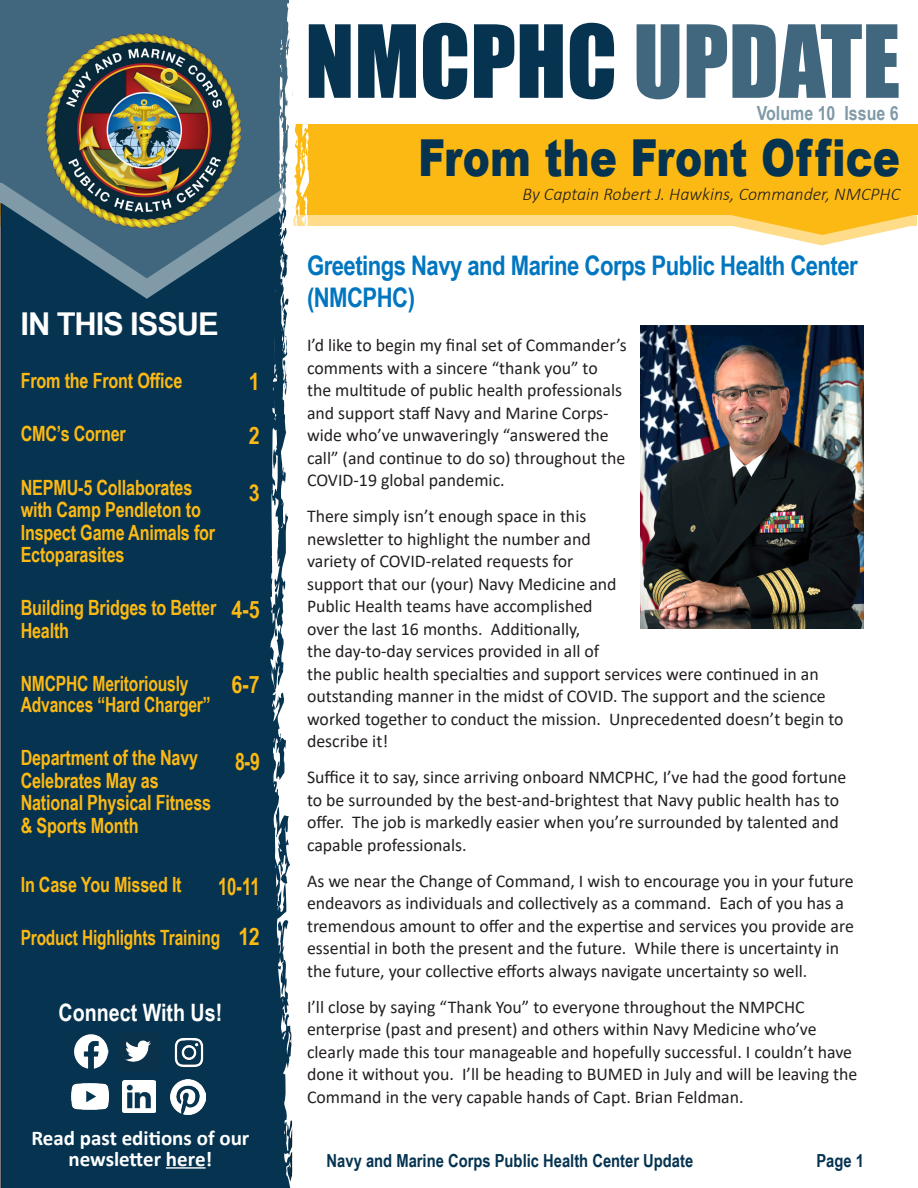
<style>
.page{position:relative;width:918px;height:1188px;background:#fff}
.page>*{position:absolute;margin:0;border:0;box-sizing:border-box;transform-origin:0 0}
.t1{font:93px "Impact";color:#053350}
.t2{font:900 51px "Arial";color:#053350;scale:.8 1}
.t3{font:700 31.5px "Arial Narrow";letter-spacing:-.03em;color:#fff;scale:1.2 1}
.t4{font:700 27px/32.4px "Arial Narrow";letter-spacing:-.02em;color:#0076c0}
.t5{font:700 24px "Arial Narrow";color:#fff}
.t6{font:700 24px "Arial Narrow";color:#fdb913}
.t7{font:700 24px/49.5px "Arial Narrow";color:#fdb913;text-align:right;scale:.85 1}
.t8{font:700 24px "Arial Narrow";color:#fdb913;scale:.9 1}
.t9{font:700 23.25px "Arial Narrow";color:#fdb913}
.t10{font:700 21px/22.5px "Arial Narrow";letter-spacing:-.01em;color:#fdb913;scale:.94 1}
.t11{font:700 21px/21px "Arial Narrow";letter-spacing:-.01em;color:#fdb913;scale:.91 1}
.t12{font:700 21px/21px "Calibri";color:#fff;text-align:center}
.t13{font:700 21px "Arial Narrow";letter-spacing:-.01em;color:#fdb913;scale:.9 1}
.t14{font:700 19.5px "Arial Narrow";color:#809aa8}
.t15{font:18px/22.5px "Calibri";color:#231f20}
.t16{font:700 18px "Arial Narrow";color:#053350}
.t17{font:italic 300 18px "Calibri";color:#231f20}
.s1{color:#40677d}
</style>
<div class="page">
<div style="left:0;top:135px;width:917px;height:91px;background:#fedc89"></div>
<div style="left:0;top:124px;width:918px;height:91px;background:#fdb913"></div>
<svg style="left:731px;top:215px;width:182px;height:30px"></svg>
<div style="left:0;top:299px;width:269px;height:889px;background:#053350"></div>
<svg style="left:0;top:278px;width:269px;height:21px;background:#133f5a"></svg>
<svg style="left:0;top:0;width:270px;height:278px;background:#3c6379"></svg>
<img style="left:46px;top:34px;width:194px;height:193px">
<svg style="left:269px;top:236px;width:24px;height:952px;fill:#053350"></svg>
<svg style="left:282px;top:1031px;width:9px;height:24px"></svg>
<svg style="left:282px;top:995px;width:4px;height:8px"></svg>
<svg style="left:275px;top:863px;width:4px;height:33px"></svg>
<svg style="left:279px;top:841px;width:8px;height:13px"></svg>
<svg style="left:277px;top:764px;width:2px;height:10px"></svg>
<svg style="left:274px;top:738px;width:6px;height:5px"></svg>
<svg style="left:270px;top:0;width:39px;height:722px"></svg>
<hr style="left:166px;top:1167px;width:40px;height:2px;background:#fff">
<img style="left:72px;top:1084px;width:37px;height:26px">
<img style="left:123px;top:1080px;width:32px;height:32px">
<img style="left:171px;top:1080px;width:35px;height:34px">
<img style="left:73px;top:1033px;width:36px;height:36px">
<img style="left:118px;top:1032px;width:41px;height:39px">
<img style="left:168px;top:1032px;width:42px;height:39px">
<img style="left:640px;top:325px;width:224px;height:304px">
<h3 class="t3" style="left:21px;top:300px;width:167px">IN THIS ISSUE</h3>
<p class="t10" style="left:21px;top:369px;width:174px">From the Front Office</p>
<p class="t10" style="left:21px;top:422px;width:113px">CMC’s Corner</p>
<p class="t10" style="left:21px;top:475px;width:209px">NEPMU-5 Collaborates with Camp Pendleton to<br>Inspect Game Animals for<br>Ectoparasites</p>
<p class="t10" style="left:21px;top:596px;width:210px">Building Bridges to Better<br>Health</p>
<p class="t11" style="left:21px;top:672px;width:210px">NMCPHC Meritoriously<br>Advances “Hard Charger”</p>
<p class="t10" style="left:21px;top:746px;width:204px">Department of the Navy<br>Celebrates May as<br>National Physical Fitness &amp; Sports Month</p>
<p class="t10" style="left:21px;top:873px;width:173px">In Case You Missed It</p>
<p class="t13" style="left:21px;top:922px;width:223px">Product Highlights Training</p>
<p class="t6" style="left:249px;top:364px;width:12px">1</p>
<p class="t6" style="left:249px;top:418px;width:12px">2</p>
<p class="t9" style="left:249px;top:476px;width:12px">3</p>
<p class="t6" style="left:231px;top:592px;width:30px">4-5</p>
<p class="t6" style="left:231px;top:667px;width:30px">6-7</p>
<p class="t8" style="left:235px;top:743px;width:29px">8-9</p>
<p class="t7" style="left:218px;top:861px;width:51px">10-11<br>12</p>
<h3 class="t5" style="left:59px;top:994px;width:165px">Connect With Us!</h3>
<p class="t12" style="left:31px;top:1127px;width:219px">Read past editions of our newsletter here!</p>
<h1 class="t1" style="left:305px;top:-11px;width:597px">NMCPHC <span class="s1">UPDATE</span></h1>
<p class="t14" style="left:757px;top:98px;width:143px">Volume 10 Issue 6</p>
<h2 class="t2" style="left:418px;top:121px;width:604px">From the Front Office</h2>
<p class="t17" style="left:523px;top:183px;width:379px">By Captain Robert J. Hawkins, Commander, NMCPHC</p>
<p class="t4" style="left:307px;top:248px;width:552px">Greetings Navy and Marine Corps Public Health Center (NMCPHC)</p>
<p class="t15" style="left:307px;top:334px;width:321px">I’d like to begin my final set of Commander’s comments with a sincere “thank you” to<br>the multitude of public health professionals and support staff Navy and Marine Corps&shy;wide who’ve unwaveringly “answered the call” (and continue to do so) throughout the COVID-19 global pandemic.</p>
<p class="t15" style="left:307px;top:505px;width:538px">There simply isn’t enough space in this<br>newsletter to highlight the number and<br>variety of COVID-related requests for<br>support that our (your) Navy Medicine and<br>Public Health teams have accomplished<br>over the last 16 months. Additionally,<br>the day-to-day services provided in all of<br>the public health specialties and support services were continued in an outstanding manner in the midst of COVID. The support and the science worked together to conduct the mission. Unprecedented doesn’t begin to describe it!</p>
<p class="t15" style="left:307px;top:766px;width:541px">Suffice it to say, since arriving onboard NMCPHC, I’ve had the good fortune to be surrounded by the best-and-brightest that Navy public health has to offer. The job is markedly easier when you’re surrounded by talented and capable professionals.</p>
<p class="t15" style="left:307px;top:869px;width:548px">As we near the Change of Command, I wish to encourage you in your future endeavors as individuals and collectively as a command. Each of you has a tremendous amount to offer and the expertise and services you provide are essential in both the present and the future. While there is uncertainty in the future, your collective efforts always navigate uncertainty so well.</p>
<p class="t15" style="left:307px;top:995px;width:552px">I’ll close by saying “Thank You” to everyone throughout the NMPCHC enterprise (past and present) and others within Navy Medicine who’ve clearly made this tour manageable and hopefully successful. I couldn’t have done it without you. I’ll be heading to BUMED in July and will be leaving the Command in the very capable hands of Capt. Brian Feldman.</p>
<p class="t16" style="left:327px;top:1147px;width:368px">Navy and Marine Corps Public Health Center Update</p>
<p class="t16" style="left:816px;top:1147px;width:49px">Page 1</p>
</div>
